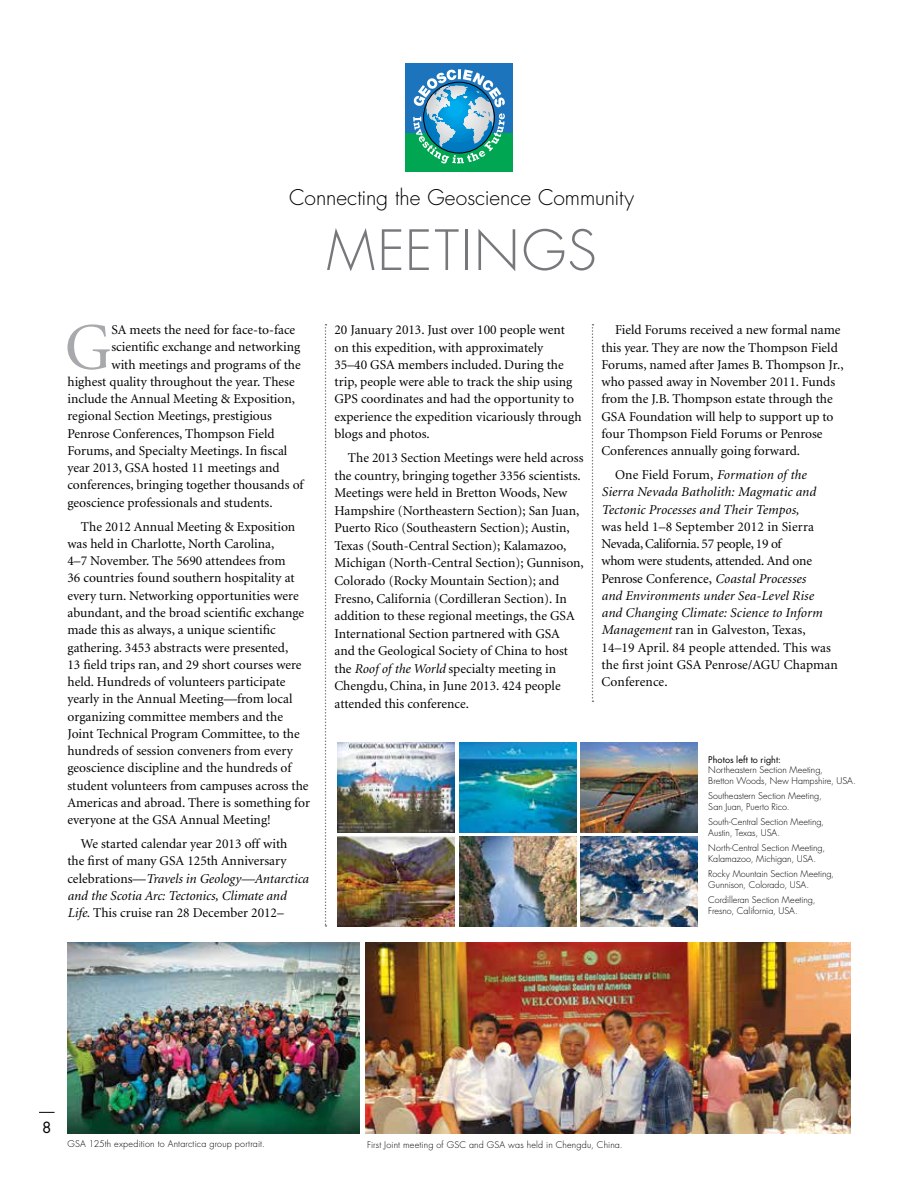
<style>
.page{position:relative;width:918px;height:1188px;background:#fff}
.page>*{position:absolute;margin:0;border:0;box-sizing:border-box;transform-origin:0 0}
.t1{font:66.6px "Minion";color:#a7a9ac}
.t2{font:300 54px "Futura";letter-spacing:.04em;color:#77787b}
.t3{font:300 21px "Futura";color:#000}
.t4{font:15px "Futura";color:#000}
.t5{font:13.5px/17.2px "Minion";color:#000}
.t6{font:italic 13.5px/17.2px "Minion";letter-spacing:.01em;color:#000}
.t7{font:300 9px/10.8px "Futura";letter-spacing:.005em;color:#000}
.t8{font:9px "Futura";letter-spacing:.005em;color:#000}
.s1{font-style:italic}
.s2{font-style:normal}
</style>
<div class="page">
<svg style="left:39px;top:1112px;width:16px;height:1px"></svg>
<div style="left:405px;top:63px;width:108px;height:81px;background:#1c75bc"></div>
<div style="left:405px;top:133px;width:108px;height:38px;background:#00a651"></div>
<svg style="left:413px;top:69px;width:92px;height:95px"></svg>
<img style="left:68px;top:942px;width:291px;height:192px">
<img style="left:338px;top:742px;width:117px;height:91px">
<img style="left:459px;top:742px;width:117px;height:91px">
<img style="left:580px;top:742px;width:118px;height:91px">
<img style="left:338px;top:836px;width:117px;height:91px">
<img style="left:459px;top:836px;width:117px;height:91px">
<img style="left:580px;top:836px;width:118px;height:91px">
<img style="left:365px;top:942px;width:485px;height:192px">
<svg style="left:592px;top:324px;width:1px;height:378px"></svg>
<svg style="left:325px;top:324px;width:2px;height:603px"></svg>
<h3 class="t3" style="left:289px;top:184px;width:347px">Connecting the Geoscience Community</h3>
<h2 class="t2" style="left:327px;top:216px;width:232px">Meetings</h2>
<h1 class="t1" style="left:65px;top:315px;width:48px">G</h1>
<p class="t5" style="left:111px;top:322px;width:185px">SA meets the need for face-to-face</p>
<p class="t5" style="left:111px;top:339px;width:190px">scientific exchange and networking</p>
<p class="t5" style="left:111px;top:356px;width:191px">with meetings and programs of the</p>
<p class="t5" style="left:67px;top:374px;width:229px">highest quality throughout the year. These</p>
<p class="t5" style="left:67px;top:391px;width:229px">include the Annual Meeting &amp; Exposition,</p>
<p class="t5" style="left:67px;top:408px;width:206px">regional Section Meetings, prestigious</p>
<p class="t5" style="left:67px;top:425px;width:209px">Penrose Conferences, Thompson Field</p>
<p class="t5" style="left:67px;top:443px;width:221px">Forums, and Specialty Meetings. In fiscal</p>
<p class="t5" style="left:67px;top:460px;width:214px">year 2013, GSA hosted 11 meetings and</p>
<p class="t5" style="left:67px;top:477px;width:238px">conferences, bringing together thousands of</p>
<p class="t5" style="left:67px;top:494px;width:207px">geoscience professionals and students.</p>
<p class="t5" style="left:67px;top:518px;width:244px;text-indent:14px">The 2012 Annual Meeting &amp; Exposition was held in Charlotte, North Carolina,<br>4–7 November. The 5690 attendees from<br>36 countries found southern hospitality at every turn. Networking opportunities were abundant, and the broad scientific exchange made this as always, a unique scientific gathering. 3453 abstracts were presented,<br>13 field trips ran, and 29 short courses were held. Hundreds of volunteers participate yearly in the Annual Meeting—from local organizing committee members and the Joint Technical Program Committee, to the hundreds of session conveners from every geoscience discipline and the hundreds of student volunteers from campuses across the Americas and abroad. There is something for everyone at the GSA Annual Meeting!</p>
<p class="t5" style="left:67px;top:836px;width:243px;text-indent:14px">We started calendar year 2013 off with<br>the first of many GSA 125th Anniversary celebrations—<span class="s1">Travels in Geology—Antarctica and the Scotia Arc: Tectonics, Climate and Life.</span> This cruise ran 28 December 2012–</p>
<p class="t5" style="left:334px;top:322px;width:249px">20 January 2013. Just over 100 people went on this expedition, with approximately<br>35–40 GSA members included. During the trip, people were able to track the ship using GPS coordinates and had the opportunity to experience the expedition vicariously through blogs and photos.</p>
<p class="t5" style="left:334px;top:450px;width:251px;text-indent:14px">The 2013 Section Meetings were held across the country, bringing together 3356 scientists.<br>Meetings were held in Bretton Woods, New Hampshire (Northeastern Section); San Juan, Puerto Rico (Southeastern Section); Austin, Texas (South-Central Section); Kalamazoo, Michigan (North-Central Section); Gunnison, Colorado (Rocky Mountain Section); and Fresno, California (Cordilleran Section). In addition to these regional meetings, the GSA International Section partnered with GSA<br>and the Geological Society of China to host the <span class="s1">Roof of the World</span> specialty meeting in Chengdu, China, in June 2013. 424 people attended this conference.</p>
<p class="t5" style="left:602px;top:322px;width:244px;text-indent:14px">Field Forums received a new formal name this year. They are now the Thompson Field Forums, named after James B. Thompson Jr., who passed away in November 2011. Funds from the J.B. Thompson estate through the GSA Foundation will help to support up to four Thompson Field Forums or Penrose Conferences annually going forward.</p>
<p class="t6" style="left:602px;top:467px;width:216px;text-indent:14px"><span class="s2">One Field Forum,</span> Formation of the<br>Sierra Nevada Batholith: Magmatic and<br>Tectonic Processes and Their Tempos,</p>
<p class="t5" style="left:602px;top:518px;width:238px">was held 1–8 September 2012 in Sierra Nevada, California. 57 people, 19 of<br>whom were students, attended. And one Penrose Conference, <span class="s1">Coastal Processes<br>and Environments under Sea-Level Rise<br>and Changing Climate: Science to Inform Management</span> ran in Galveston, Texas, 14–19 April. 84 people attended. This was the first joint GSA Penrose/AGU Chapman Conference.</p>
<p class="t8" style="left:708px;top:753px;width:74px">Photos left to right:</p>
<p class="t7" style="left:708px;top:765px;width:149px">N ortheastern Section Meeting,<br>Bretton Woods, N ew Hampshire, USA.</p>
<p class="t7" style="left:708px;top:791px;width:115px">Southeastern Section Meeting,<br>San Juan, Puerto Rico.</p>
<p class="t7" style="left:708px;top:817px;width:117px">South-Central Section Meeting,<br>Austin, Texas, USA.</p>
<p class="t7" style="left:708px;top:843px;width:118px">N orth-Central Section Meeting,<br>Kalamazoo, Michigan, USA.</p>
<p class="t7" style="left:708px;top:868px;width:127px">Rocky Mountain Section Meeting,<br>Gunnison, Colorado, USA.</p>
<p class="t7" style="left:708px;top:894px;width:109px">Cordilleran Section Meeting,<br>Fresno, California, USA.</p>
<p class="t4" style="left:42px;top:1117px;width:11px">8</p>
<p class="t7" style="left:68px;top:1138px;width:199px">GSA 125th expedition to Antarctica group portrait.</p>
<p class="t7" style="left:367px;top:1139px;width:257px">First Joint meeting of GSC and GSA was held in Chengdu, China.</p>
</div>
